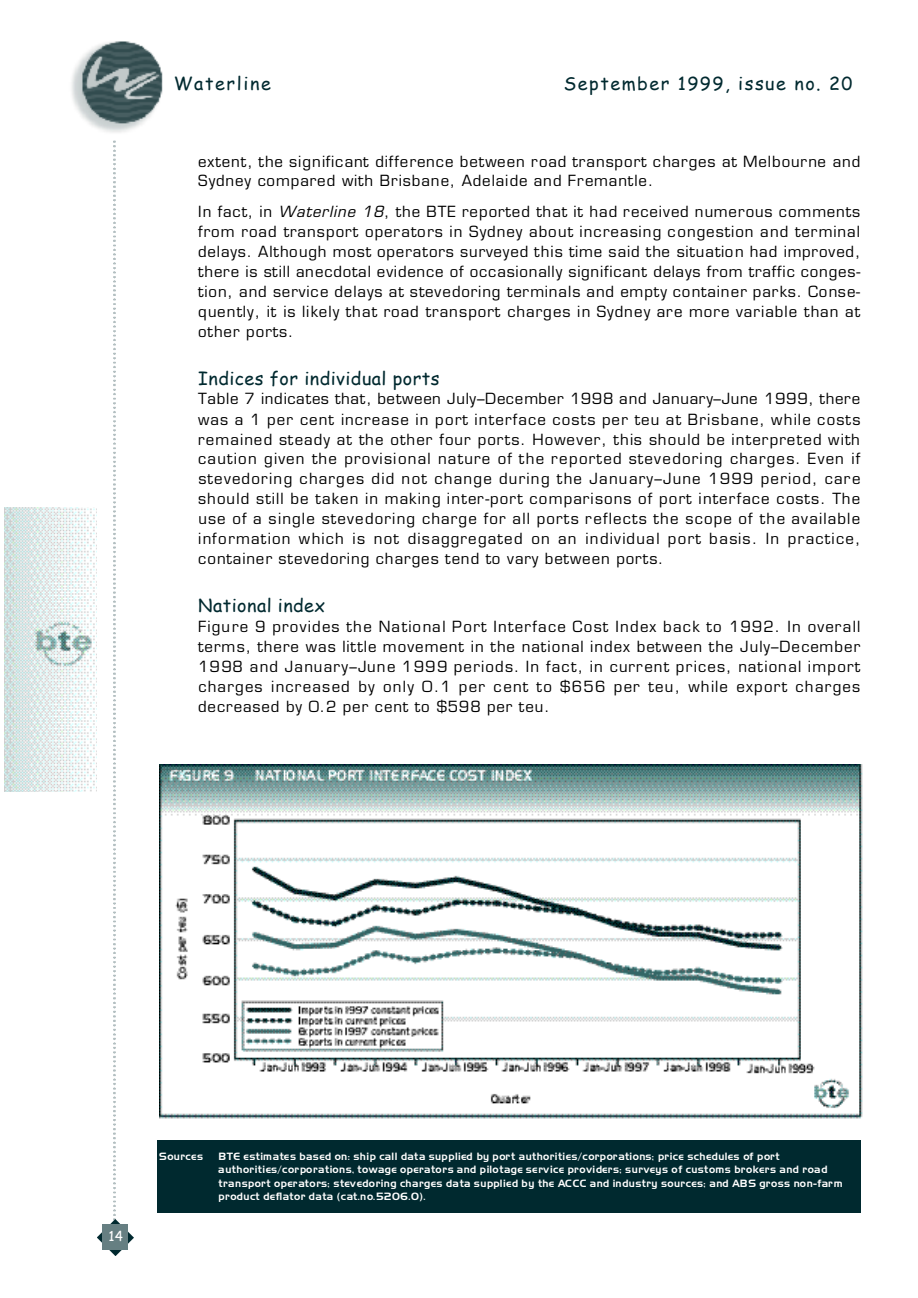
<style>
.page{position:relative;width:918px;height:1298px;background:#fff}
.page>*{position:absolute;margin:0;border:0;box-sizing:border-box;transform-origin:0 0}
.t1{font:18px "Comic Sans MS";letter-spacing:.025em;color:#00292f}
.t2{font:18px "Comic Sans MS";letter-spacing:.085em;color:#00292f}
.t3{font:15px/20px "Eurostile";letter-spacing:.075em;color:#000;text-align:justify}
.t4{font:15px/19.8px "Eurostile";letter-spacing:.05em;color:#000}
.t5{font:13.5px "Comic Sans MS";color:#fff}
.t6{font:10.5px/13.5px "Slicker";letter-spacing:.035em;color:#fff}
.s1{font-style:italic}
</style>
<div class="page">
<img style="left:114px;top:140px;width:2px;height:553px">
<img style="left:114px;top:695px;width:2px;height:524px">
<img style="left:71px;top:41px;width:92px;height:92px">
<img style="left:98px;top:1219px;width:36px;height:36px">
<div style="left:103px;top:1224px;width:25px;height:26px;background:#667f82"></div>
<img style="left:4px;top:507px;width:93px;height:285px">
<img style="left:159px;top:764px;width:703px;height:355px">
<div style="left:158px;top:1140px;width:703px;height:73px;background:#00292f"></div>
<p class="t1" style="left:174px;top:70px;width:99px">W a t e r l i n e</p>
<p class="t2" style="left:564px;top:70px;width:290px">September 1999, issue no. 20</p>
<p class="t4" style="left:198px;top:153px;width:664px">extent, the significant difference between road transport charges at Melbourne and<br>Sydney compared with Brisbane, Adelaide and Fremantle.</p>
<p class="t3" style="left:198px;top:203px;width:664px">In fact, in <span class="s1">W a t e r l i n e 1 8</span>, the BTE reported that it had received numerous comments from road transport operators in Sydney about increasing congestion and terminal delays. Although most operators surveyed this time said the situation had improved, there is still anecdotal evidence of occasionally significant delays from traffic conges&shy;tion, and service delays at stevedoring terminals and empty container parks. Conse&shy;quently, it is likely that road transport charges in Sydney are more variable than at other ports.</p>
<p class="t1" style="left:198px;top:365px;width:243px">Indices for individual ports</p>
<p class="t3" style="left:198px;top:390px;width:664px">Table 7 indicates that, between July–December 1998 and January–June 1999, there was a 1 per cent increase in port interface costs per teu at Brisbane, while costs remained steady at the other four ports. However, this should be interpreted with caution given the provisional nature of the reported stevedoring charges. Even if stevedoring charges did not change during the January–June 1999 period, care should still be taken in making inter-port comparisons of port interface costs. The use of a single stevedoring charge for all ports reflects the scope of the available information which is not disaggregated on an individual port basis. In practice, container stevedoring charges tend to vary between ports.</p>
<p class="t1" style="left:198px;top:592px;width:128px">National index</p>
<p class="t3" style="left:198px;top:618px;width:664px">Figure 9 provides the National Port Interface Cost Index back to 1992. In overall terms, there was little movement in the national index between the July–December 1998 and January–June 1999 periods. In fact, in current prices, national import charges increased by only 0.1 per cent to $656 per teu, while export charges decreased by 0.2 per cent to $598 per teu.</p>
<p class="t5" style="left:108px;top:1225px;width:16px">1 4</p>
<p class="t6" style="left:159px;top:1150px;width:45px">S o u r c e s</p>
<p class="t6" style="left:218px;top:1150px;width:626px">BTE estimates based on: ship call data supplied by port authorities/corporations; price schedules of port authorities/corporations, towage operators and pilotage service providers; surveys of customs brokers and road transport operators; stevedoring charges data supplied by the ACCC and industry sources; and ABS gross non-farm product deflator data (cat.no.5206.0).</p>
</div>
